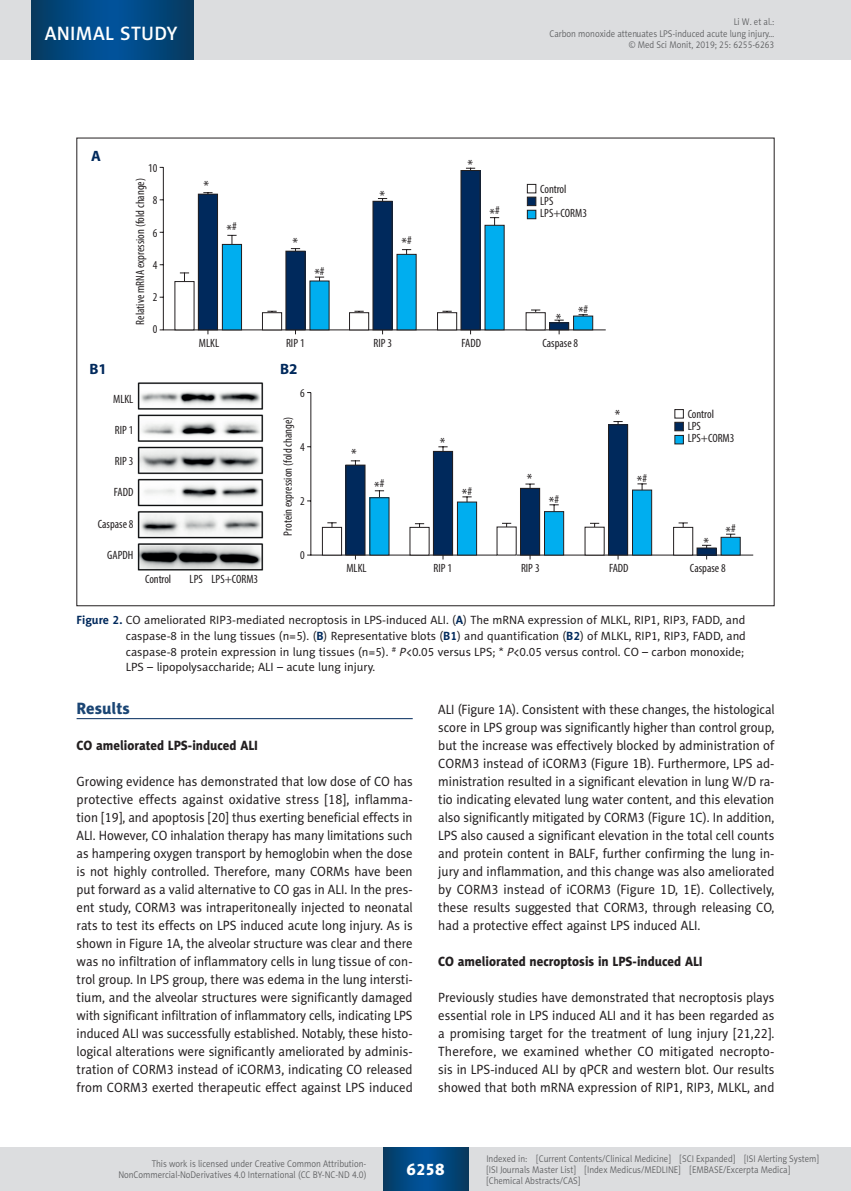
<style>
.page{position:relative;width:851px;height:1191px;background:#fff}
.page>*{position:absolute;margin:0;border:0;box-sizing:border-box;transform-origin:0 0}
.t1{font:19.5px "Naomi Sans EFN Medium";letter-spacing:.015em;color:#fff}
.MSM_Headline_1{font:16.5px "Naomi Sans EFN Heavy";color:#1a4574}
.t2{font:16.5px "Naomi Sans EFN Heavy";color:#fff}
.t3{font:condensed 15px "Myriad Pro";color:#231f20}
.t4{font:700 15px "Myriad Pro";color:#00295c}
.MSM_Body{font:13.5px/18px "Naomi Sans EFN";color:#231f20;text-align:justify;scale:.95 1}
.MSM_Body-2{font:13.5px/18px "Naomi Sans EFN";color:#231f20;text-align:justify;scale:.94 1}
.MSM_Headline_2{font:13.5px "Naomi Sans EFN Heavy";color:#231f20;scale:.95 1}
.MSM_Rycina_tytul{font:12px/15.8px "Naomi Sans EFN";color:#231f20}
.t5{font:condensed 12px/12px "Myriad Pro";color:#231f20}
.t6{font:9.75px/11.2px "Naomi Sans EFN Light";color:#57585a;text-align:right;scale:.9 1}
.s1{font-weight:700;color:#00295c}
.s2{font-style:italic}
</style>
<div class="page">
<hr style="left:77px;top:718px;width:335px;height:1px;background:#00295c">
<img style="left:137px;top:382px;width:127px;height:189px">
<hr style="left:163px;top:167px;width:1px;height:163px;background:#231f20">
<hr style="left:160px;top:329px;width:445px;height:1px;background:#231f20">
<hr style="left:184px;top:273px;width:1px;height:51px;background:#231f20">
<div style="left:174px;top:281px;width:20px;height:49px;background:#fff"></div>
<div style="left:527px;top:184px;width:9px;height:9px;background:#fff;border:1px solid #231f20"></div>
<svg style="left:203px;top:191px;width:333px;height:140px"></svg>
<svg style="left:197px;top:193px;width:128px;height:142px"></svg>
<div style="left:309px;top:281px;width:20px;height:49px;background:#00aeef"></div>
<svg style="left:349px;top:197px;width:63px;height:138px"></svg>
<div style="left:396px;top:254px;width:20px;height:76px;background:#00aeef"></div>
<svg style="left:436px;top:167px;width:64px;height:168px"></svg>
<div style="left:484px;top:225px;width:20px;height:105px;background:#00aeef"></div>
<svg style="left:525px;top:310px;width:63px;height:25px"></svg>
<div style="left:573px;top:316px;width:20px;height:14px;background:#00aeef;border:1px solid #231f20"></div>
<hr style="left:310px;top:392px;width:1px;height:163px;background:#231f20">
<hr style="left:307px;top:555px;width:446px;height:1px;background:#231f20">
<svg style="left:327px;top:522px;width:9px;height:5px"></svg>
<div style="left:322px;top:527px;width:20px;height:28px;background:#fff;border:1px solid #231f20"></div>
<svg style="left:674px;top:409px;width:9px;height:9px"></svg>
<div style="left:674px;top:422px;width:9px;height:9px;background:#00295c;border:1px solid #231f20"></div>
<svg style="left:472px;top:435px;width:212px;height:121px"></svg>
<svg style="left:345px;top:446px;width:127px;height:114px"></svg>
<div style="left:457px;top:501px;width:20px;height:54px;background:#00aeef;border:1px solid #231f20"></div>
<svg style="left:496px;top:483px;width:63px;height:77px"></svg>
<div style="left:544px;top:511px;width:20px;height:44px;background:#00aeef;border:1px solid #231f20"></div>
<svg style="left:584px;top:421px;width:63px;height:139px"></svg>
<div style="left:632px;top:489px;width:20px;height:66px;background:#00aeef;border:1px solid #231f20"></div>
<svg style="left:672px;top:522px;width:63px;height:38px"></svg>
<div style="left:720px;top:537px;width:20px;height:18px;background:#00aeef"></div>
<div style="left:0;top:1148px;width:850px;height:43px;background:#dcdddf"></div>
<svg style="left:383px;top:1147px;width:85px;height:43px;background:#02477e"></svg>
<div style="left:0;top:0;width:850px;height:60px;background:#dcdddf"></div>
<hr style="left:850px;top:0;width:1px;height:60px;background:#dcdddf">
<svg style="left:32px;top:0;width:161px;height:60px;background:#02477f"></svg>
<h1 class="t1" style="left:45px;top:22px;width:134px">ANIMAL STUDY</h1>
<p class="t6" style="left:549px;top:16px;width:251px">Li W. et al.:<br>Carbon monoxide attenuates LPS-induced acute lung injury… © Med Sci Monit, 2019; 25: 6255-6263</p>
<p class="t4" style="left:91px;top:147px;width:11px">A</p>
<p class="t3" style="left:467px;top:156px;width:7px">*</p>
<p class="t5" style="left:148px;top:162px;width:11px">10</p>
<p class="t5" style="left:153px;top:194px;width:6px">8</p>
<p class="t5" style="left:153px;top:226px;width:6px">6</p>
<p class="t5" style="left:153px;top:259px;width:6px">4</p>
<p class="t5" style="left:153px;top:291px;width:6px">2</p>
<p class="t5" style="left:153px;top:323px;width:6px">0</p>
<p class="t5" style="left:134px;top:324px;width:148px;rotate:-90deg">Relative mRNA expression (fold change)</p>
<p class="t5" style="left:540px;top:183px;width:48px">Control<br>LPS<br>LPS+CORM3</p>
<p class="t3" style="left:203px;top:177px;width:7px">*</p>
<p class="t3" style="left:379px;top:187px;width:7px">*</p>
<p class="t3" style="left:489px;top:205px;width:12px">*<sup>#</sup></p>
<p class="t3" style="left:226px;top:221px;width:12px">*<sup>#</sup></p>
<p class="t3" style="left:401px;top:234px;width:12px">*<sup>#</sup></p>
<p class="t3" style="left:292px;top:233px;width:7px">*</p>
<p class="t3" style="left:314px;top:265px;width:12px">*<sup>#</sup></p>
<p class="t3" style="left:578px;top:303px;width:12px">*<sup>#</sup></p>
<p class="t3" style="left:556px;top:310px;width:7px">*</p>
<p class="t5" style="left:199px;top:337px;width:22px">MLKL</p>
<p class="t5" style="left:286px;top:337px;width:20px">RIP 1</p>
<p class="t5" style="left:373px;top:337px;width:20px">RIP 3</p>
<p class="t5" style="left:461px;top:337px;width:21px">FADD</p>
<p class="t5" style="left:542px;top:337px;width:37px">Caspase 8</p>
<p class="t4" style="left:89px;top:359px;width:19px">B1</p>
<p class="t4" style="left:280px;top:359px;width:19px">B2</p>
<p class="t5" style="left:113px;top:392px;width:22px">MLKL</p>
<p class="t5" style="left:115px;top:424px;width:20px">RIP 1</p>
<p class="t5" style="left:115px;top:455px;width:20px">RIP 3</p>
<p class="t5" style="left:114px;top:486px;width:21px">FADD</p>
<p class="t5" style="left:98px;top:517px;width:37px">Caspase 8</p>
<p class="t5" style="left:107px;top:548px;width:28px">GAPDH</p>
<p class="t5" style="left:145px;top:573px;width:28px">Control</p>
<p class="t5" style="left:189px;top:573px;width:70px">LPS LPS+CORM3</p>
<p class="t5" style="left:300px;top:387px;width:6px">6</p>
<p class="t3" style="left:614px;top:406px;width:7px">*</p>
<p class="t5" style="left:281px;top:536px;width:120px;rotate:-90deg">Protein expression (fold change)</p>
<p class="t5" style="left:687px;top:408px;width:48px">Control<br>LPS<br>LPS+CORM3</p>
<p class="t5" style="left:346px;top:562px;width:22px">MLKL</p>
<p class="t5" style="left:433px;top:562px;width:20px">RIP 1</p>
<p class="t5" style="left:521px;top:562px;width:20px">RIP 3</p>
<p class="t5" style="left:609px;top:562px;width:21px">FADD</p>
<p class="t5" style="left:689px;top:562px;width:37px">Caspase 8</p>
<p class="t3" style="left:440px;top:434px;width:7px">*</p>
<p class="t5" style="left:300px;top:441px;width:6px">4</p>
<p class="t3" style="left:351px;top:444px;width:7px">*</p>
<p class="t3" style="left:527px;top:469px;width:7px">*</p>
<p class="t3" style="left:636px;top:472px;width:12px">*<sup>#</sup></p>
<p class="t3" style="left:374px;top:477px;width:12px">*<sup>#</sup></p>
<p class="t3" style="left:462px;top:485px;width:12px">*<sup>#</sup></p>
<p class="t3" style="left:549px;top:493px;width:12px">*<sup>#</sup></p>
<p class="t5" style="left:300px;top:495px;width:6px">2</p>
<p class="t3" style="left:725px;top:523px;width:12px">*<sup>#</sup></p>
<p class="t3" style="left:703px;top:534px;width:7px">*</p>
<p class="t5" style="left:300px;top:549px;width:6px">0</p>
<p class="MSM_Rycina_tytul" style="left:126px;top:612px;width:621px;text-indent:-49px"><span class="s1">Figure 2.</span> CO ameliorated RIP3-mediated necroptosis in LPS-induced ALI. (<span class="s1">A</span>) The mRNA expression of MLKL, RIP1, RIP3, FADD, and caspase-8 in the lung tissues (n=5). (<span class="s1">B</span>) Representative blots (<span class="s1">B1</span>) and quantification (<span class="s1">B2</span>) of MLKL, RIP1, RIP3, FADD, and caspase-8 protein expression in lung tissues (n=5). <sup>#</sup> <span class="s2">P</span>&lt;0.05 versus LPS; * <span class="s2">P</span>&lt;0.05 versus control. CO – carbon monoxide; LPS – lipopolysaccharide; ALI – acute lung injury.</p>
<p class="MSM_Headline_1" style="left:77px;top:698px;width:55px">Results</p>
<p class="MSM_Headline_2" style="left:77px;top:737px;width:192px">CO ameliorated LPS-induced ALI</p>
<p class="MSM_Body" style="left:77px;top:772px;width:355px">Growing evidence has demonstrated that low dose of CO has protective effects against oxidative stress [18], inflamma&shy;tion [19], and apoptosis [20] thus exerting beneficial effects in ALI. However, CO inhalation therapy has many limitations such as hampering oxygen transport by hemoglobin when the dose is not highly controlled. Therefore, many CORMs have been put forward as a valid alternative to CO gas in ALI. In the pres&shy;ent study, CORM3 was intraperitoneally injected to neonatal rats to test its effects on LPS induced acute long injury. As is shown in Figure 1A, the alveolar structure was clear and there was no infiltration of inflammatory cells in lung tissue of con&shy;trol group. In LPS group, there was edema in the lung intersti&shy;tium, and the alveolar structures were significantly damaged with significant infiltration of inflammatory cells, indicating LPS induced ALI was successfully established. Notably, these histo&shy;logical alterations were significantly ameliorated by adminis&shy;tration of CORM3 instead of iCORM3, indicating CO released from CORM3 exerted therapeutic effect against LPS induced</p>
<p class="MSM_Body-2" style="left:438px;top:700px;width:359px">ALI (Figure 1A). Consistent with these changes, the histological score in LPS group was significantly higher than control group, but the increase was effectively blocked by administration of CORM3 instead of iCORM3 (Figure 1B). Furthermore, LPS ad&shy;ministration resulted in a significant elevation in lung W/D ra&shy;tio indicating elevated lung water content, and this elevation also significantly mitigated by CORM3 (Figure 1C). In addition, LPS also caused a significant elevation in the total cell counts and protein content in BALF, further confirming the lung in&shy;jury and inflammation, and this change was also ameliorated by CORM3 instead of iCORM3 (Figure 1D, 1E). Collectively, these results suggested that CORM3, through releasing CO, had a protective effect against LPS induced ALI.</p>
<p class="MSM_Headline_2" style="left:438px;top:953px;width:280px">CO ameliorated necroptosis in LPS-induced ALI</p>
<p class="MSM_Body" style="left:438px;top:988px;width:355px">Previously studies have demonstrated that necroptosis plays essential role in LPS induced ALI and it has been regarded as a promising target for the treatment of lung injury [21,22].<br>Therefore, we examined whether CO mitigated necropto&shy;sis in LPS-induced ALI by qPCR and western blot. Our results showed that both mRNA expression of RIP1, RIP3, MLKL, and</p>
<p class="t6" style="left:118px;top:1158px;width:277px">This work is licensed under Creative Common Attribution-<br>NonCommercial-NoDerivatives 4.0 International (CC BY-NC-ND 4.0)</p>
<p class="t2" style="left:406px;top:1159px;width:40px">6258</p>
<p class="t6" style="left:486px;top:1152px;width:371px;text-align:left">Indexed in: [Current Contents/Clinical Medicine] [SCI Expanded] [ISI Alerting System] [ISI Journals Master List] [Index Medicus/MEDLINE] [EMBASE/Excerpta Medica] [Chemical Abstracts/CAS]</p>
</div>
